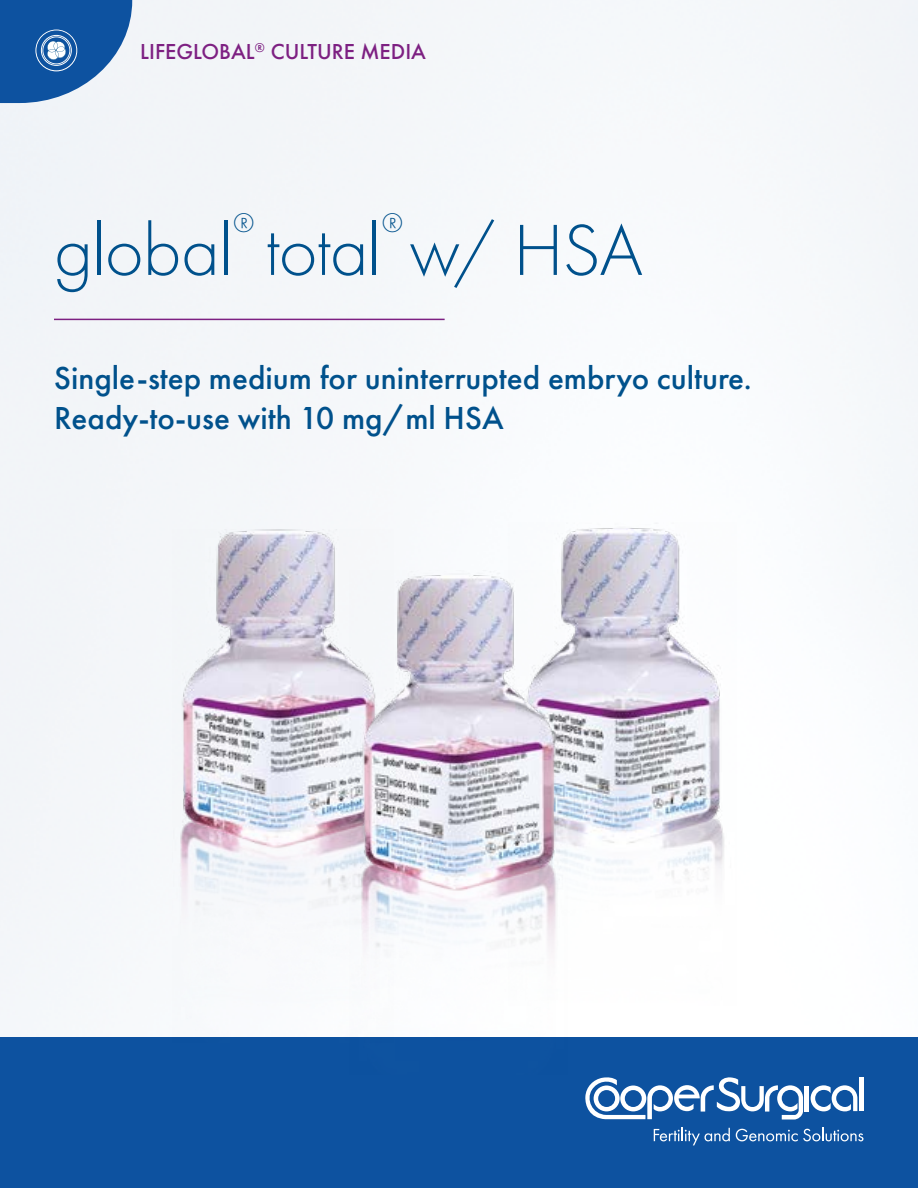
<style>
.page{position:relative;width:918px;height:1188px;background:#fff}
.page>*{position:absolute;margin:0;border:0;box-sizing:border-box;transform-origin:0 0}
.t1{font:300 75px "Futura PT";letter-spacing:-.015em;color:#00518c}
.t2{font:500 33px/39.6px "Futura PT";color:#00518c}
.t3{font:300 28.05px "Futura PT";color:#00518c}
.t4{font:500 22.5px "Futura PT";color:#7d2082}
</style>
<div class="page">
<svg style="left:0;top:0;width:132px;height:103px"></svg>
<div style="left:0;top:1037px;width:918px;height:151px;background:#0d52a0"></div>
<hr style="left:805px;top:1086px;width:4px;height:25px;background:#fff">
<svg style="left:811px;top:1085px;width:46px;height:26px"></svg>
<hr style="left:860px;top:1077px;width:4px;height:34px;background:#fff">
<svg style="left:585px;top:1077px;width:218px;height:43px"></svg>
<svg style="left:654px;top:1128px;width:76px;height:17px"></svg>
<svg style="left:736px;top:1128px;width:127px;height:13px"></svg>
<hr style="left:54px;top:319px;width:391px;height:1px;background:#7d2082">
<img style="left:508px;top:523px;width:228px;height:390px">
<img style="left:172px;top:529px;width:222px;height:508px">
<img style="left:350px;top:570px;width:217px;height:467px">
<p class="t4" style="left:140px;top:38px;width:287px">LIFEGLOBAL<sup>®</sup> CULTURE MEDIA</p>
<p class="t3" style="left:234px;top:207px;width:22px">®</p>
<p class="t3" style="left:382px;top:207px;width:22px">®</p>
<h1 class="t1" style="left:54px;top:207px;width:591px">global total w/ HSA</h1>
<p class="t2" style="left:54px;top:358px;width:699px">Single-step medium for uninterrupted embryo culture.<br>Ready-to-use with 10 mg/ml HSA</p>
</div>
